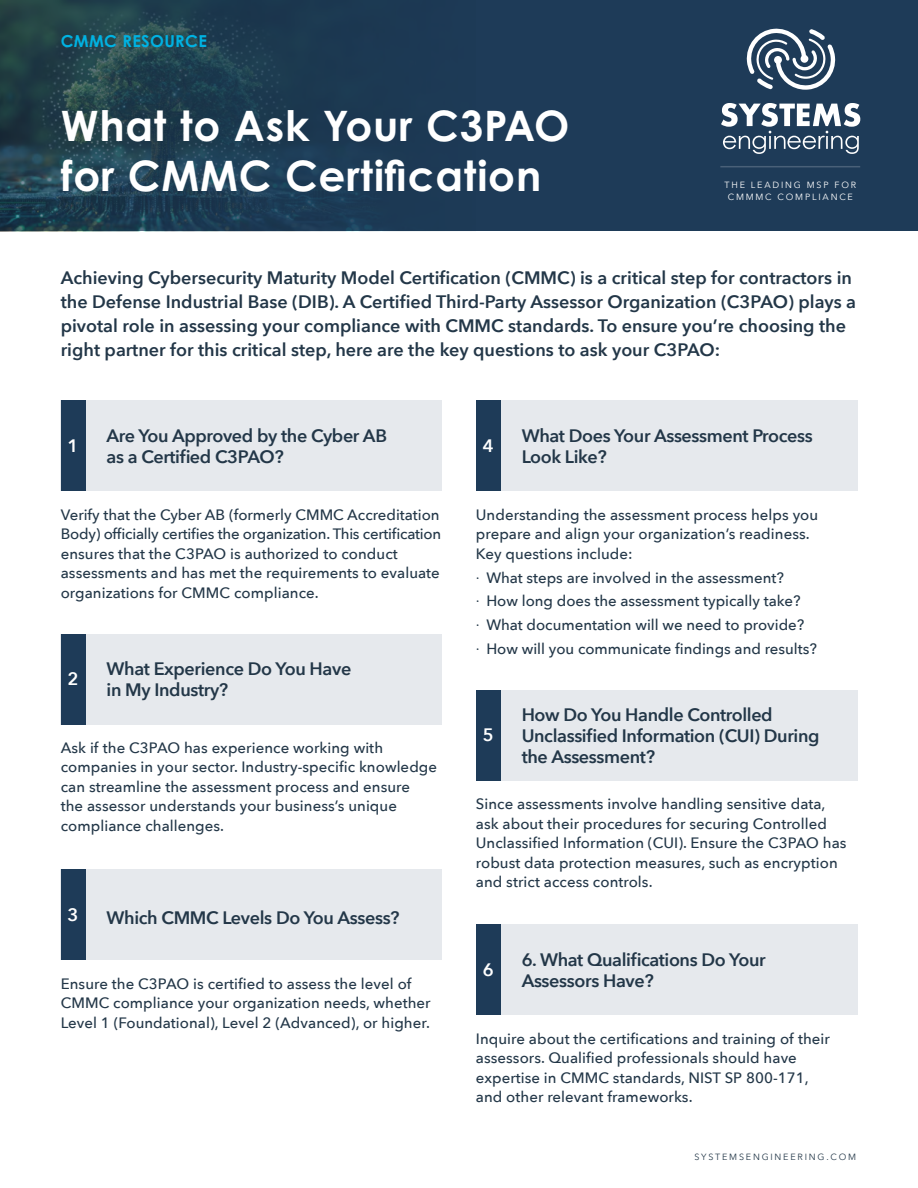
<style>
.page{position:relative;width:918px;height:1188px;background:#fff}
.page>*{position:absolute;margin:0;border:0;box-sizing:border-box;transform-origin:0 0}
.Page_Title{font:700 42px/49.5px "Century Gothic Pro";letter-spacing:.02em;color:#fff}
.Body{font:600 18px/24px "Avenir Next";color:#233748}
.Body_Header{font:600 18px/21px "Avenir Next";letter-spacing:-.02em;color:#233748}
.Body_Header-2{font:600 18px "Avenir Next";color:#fff}
.Page_Title-2{font:700 16.5px "Century Gothic Pro";letter-spacing:.02em;color:#00b2e2}
.Body_Header-3{font:500 15px/19.5px "Avenir Next";letter-spacing:.005em;color:#233748}
.Page_Sub_Title{font:9px/12px "Avenir Next";letter-spacing:.2em;color:#fff;text-align:center}
.Page_Sub_Title-2{font:9px "Avenir Next";letter-spacing:.2em;color:#233748}
.s1{font-weight:400}
</style>
<div class="page">
<div style="left:61px;top:401px;width:381px;height:90px;background:#e6e9ed"></div>
<div style="left:476px;top:401px;width:381px;height:90px;background:#e6e9ed"></div>
<div style="left:476px;top:690px;width:381px;height:91px;background:#e6e9ed"></div>
<div style="left:61px;top:634px;width:381px;height:90px;background:#e6e9ed"></div>
<div style="left:61px;top:870px;width:381px;height:90px;background:#e6e9ed"></div>
<div style="left:61px;top:401px;width:24px;height:90px;background:#1e3b58"></div>
<div style="left:476px;top:401px;width:24px;height:90px;background:#1e3b58"></div>
<div style="left:476px;top:690px;width:24px;height:91px;background:#1e3b58"></div>
<div style="left:61px;top:634px;width:24px;height:90px;background:#1e3b58"></div>
<div style="left:61px;top:870px;width:24px;height:90px;background:#1e3b58"></div>
<div style="left:476px;top:924px;width:381px;height:91px;background:#e6e9ed"></div>
<div style="left:476px;top:924px;width:24px;height:91px;background:#1e3b58"></div>
<div style="left:0;top:0;width:918px;height:231px;background:#1e3b58"></div>
<img style="left:0;top:0;width:372px;height:231px">
<svg style="left:746px;top:28px;width:90px;height:62px"></svg>
<svg style="left:721px;top:103px;width:139px;height:51px"></svg>
<hr style="left:720px;top:166px;width:140px;height:1px;background:#496078">
<p class="Page_Title-2" style="left:61px;top:30px;width:148px">CMMC RESOURCE</p>
<p class="Page_Title" style="left:61px;top:101px;width:510px">What to Ask Your C3PAO for CMMC Certification</p>
<p class="Page_Sub_Title" style="left:725px;top:179px;width:133px">THE LEADING MSP FOR<br>CMMMC COMPLIANCE</p>
<p class="Body" style="left:61px;top:265px;width:797px">Achieving Cybersecurity Maturity Model Certification (CMMC) is a critical step for contractors in the Defense Industrial Base (DIB). A Certified Third-Party Assessor Organization (C3PAO) plays a pivotal role in assessing your compliance with CMMC standards. To ensure you’re choosing the right partner for this critical step, here are the key questions to ask your C3PAO:</p>
<p class="Body_Header" style="left:107px;top:425px;width:282px">Are You Approved by the Cyber AB as a Certified C3PAO?</p>
<p class="Body_Header" style="left:522px;top:425px;width:293px">What Does Your Assessment Process<br>Look Like?</p>
<p class="Body_Header-2" style="left:68px;top:430px;width:12px">1</p>
<p class="Body_Header-2" style="left:483px;top:430px;width:12px">4</p>
<p class="Body_Header-3" style="left:61px;top:504px;width:382px">Verify that the Cyber AB (formerly CMMC Accreditation Body) officially certifies the organization. This certification ensures that the C3PAO is authorized to conduct assessments and has met the requirements to evaluate organizations for CMMC compliance.</p>
<p class="Body_Header-3" style="left:476px;top:504px;width:344px">Understanding the assessment process helps you prepare and align your organization’s readiness.<br>Key questions include:</p>
<p class="Body_Header-3" style="left:476px;top:567px;width:309px"><span class="s1">∙</span> What steps are involved in the assessment?</p>
<p class="Body_Header-3" style="left:476px;top:591px;width:326px"><span class="s1">∙</span> How long does the assessment typically take?</p>
<p class="Body_Header-3" style="left:476px;top:615px;width:330px"><span class="s1">∙</span> What documentation will we need to provide?</p>
<p class="Body_Header-3" style="left:476px;top:639px;width:342px"><span class="s1">∙</span> How will you communicate findings and results?</p>
<p class="Body_Header-2" style="left:68px;top:663px;width:12px">2</p>
<p class="Body_Header" style="left:107px;top:658px;width:246px">What Experience Do You Have in My Industry?</p>
<p class="Body_Header-3" style="left:61px;top:737px;width:378px">Ask if the C3PAO has experience working with companies in your sector. Industry-specific knowledge can streamline the assessment process and ensure<br>the assessor understands your business’s unique compliance challenges.</p>
<p class="Body_Header-2" style="left:68px;top:899px;width:12px">3</p>
<p class="Body_Header" style="left:107px;top:907px;width:295px">Which CMMC Levels Do You Assess?</p>
<p class="Body_Header-3" style="left:61px;top:973px;width:371px">Ensure the C3PAO is certified to assess the level of<br>CMMC compliance your organization needs, whether<br>Level 1 (Foundational), Level 2 (Advanced), or higher.</p>
<p class="Body_Header-2" style="left:483px;top:720px;width:12px">5</p>
<p class="Body_Header" style="left:522px;top:704px;width:299px">How Do You Handle Controlled<br>Unclassified Information (CUI) During the Assessment?</p>
<p class="Body_Header-3" style="left:476px;top:794px;width:372px">Since assessments involve handling sensitive data, ask about their procedures for securing Controlled Unclassified Information (CUI). Ensure the C3PAO has robust data protection measures, such as encryption and strict access controls.</p>
<p class="Body_Header-2" style="left:483px;top:954px;width:12px">6</p>
<p class="Body_Header" style="left:522px;top:949px;width:246px">6. What Qualifications Do Your<br>Assessors Have?</p>
<p class="Body_Header-3" style="left:476px;top:1028px;width:356px">Inquire about the certifications and training of their assessors. Qualified professionals should have expertise in CMMC standards, NIST SP 800-171, and other relevant frameworks.</p>
<p class="Page_Sub_Title-2" style="left:695px;top:1149px;width:163px">SYSTEMSENGINEERING.COM</p>
</div>
